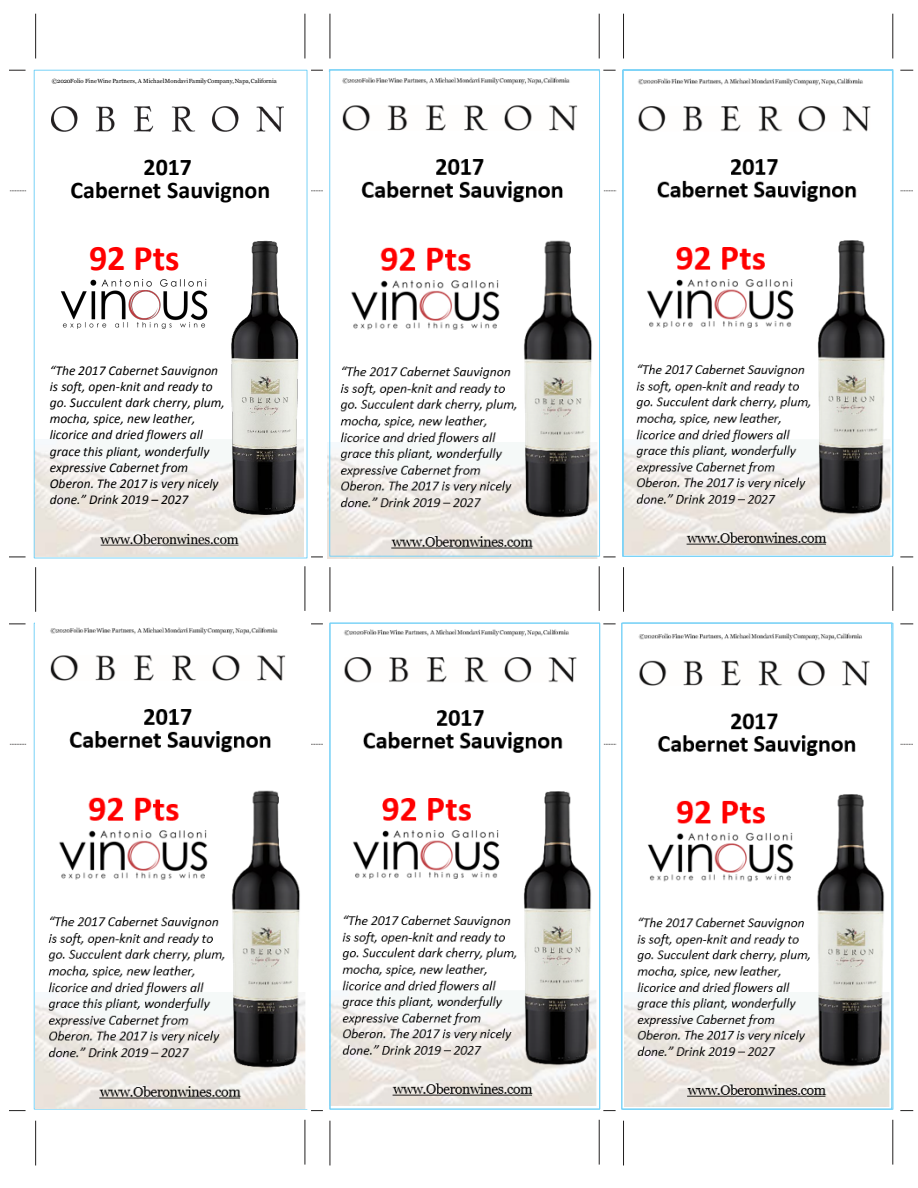
<style>
.page{position:relative;width:918px;height:1188px;background:#fff}
.page>*{position:absolute;margin:0;border:0;box-sizing:border-box;transform-origin:0 0}
.t1{font:700 36px "Calibri";color:#f00}
.t2{font:700 24px "Calibri";color:#000}
.t3{font:italic 13.5px/16.2px "Calibri";color:#000}
.t4{font:13.5px "Georgia";letter-spacing:-.015em;color:#000}
.t5{font:6px "Georgia";letter-spacing:.005em;color:#000}
</style>
<div class="page">
<svg style="left:9px;top:70px;width:17px;height:1px"></svg>
<svg style="left:311px;top:70px;width:12px;height:1px"></svg>
<svg style="left:311px;top:557px;width:12px;height:1px"></svg>
<svg style="left:311px;top:191px;width:12px;height:1px"></svg>
<svg style="left:10px;top:191px;width:16px;height:1px"></svg>
<svg style="left:9px;top:557px;width:17px;height:1px"></svg>
<hr style="left:35px;top:14px;width:1px;height:44px;background:#211f1f">
<hr style="left:35px;top:567px;width:1px;height:45px;background:#211f1f">
<hr style="left:305px;top:14px;width:1px;height:44px;background:#211f1f">
<hr style="left:305px;top:566px;width:1px;height:45px;background:#211f1f">
<svg style="left:603px;top:70px;width:13px;height:1px"></svg>
<svg style="left:900px;top:70px;width:13px;height:1px"></svg>
<svg style="left:900px;top:557px;width:13px;height:1px"></svg>
<svg style="left:900px;top:191px;width:13px;height:1px"></svg>
<svg style="left:604px;top:191px;width:12px;height:1px"></svg>
<svg style="left:603px;top:557px;width:13px;height:1px"></svg>
<hr style="left:623px;top:14px;width:1px;height:44px;background:#211f1f">
<hr style="left:623px;top:567px;width:1px;height:45px;background:#211f1f">
<hr style="left:892px;top:14px;width:1px;height:44px;background:#211f1f">
<hr style="left:892px;top:566px;width:1px;height:45px;background:#211f1f">
<svg style="left:9px;top:624px;width:17px;height:1px"></svg>
<svg style="left:311px;top:624px;width:12px;height:1px"></svg>
<svg style="left:311px;top:1110px;width:12px;height:1px"></svg>
<svg style="left:311px;top:744px;width:12px;height:1px"></svg>
<svg style="left:10px;top:744px;width:16px;height:1px"></svg>
<svg style="left:9px;top:1110px;width:17px;height:1px"></svg>
<hr style="left:35px;top:1121px;width:1px;height:44px;background:#211f1f">
<hr style="left:305px;top:1120px;width:1px;height:45px;background:#211f1f">
<svg style="left:603px;top:624px;width:13px;height:1px"></svg>
<svg style="left:900px;top:624px;width:13px;height:1px"></svg>
<svg style="left:900px;top:1110px;width:13px;height:1px"></svg>
<svg style="left:900px;top:744px;width:13px;height:1px"></svg>
<svg style="left:604px;top:744px;width:12px;height:1px"></svg>
<svg style="left:603px;top:1110px;width:13px;height:1px"></svg>
<hr style="left:623px;top:1121px;width:1px;height:44px;background:#211f1f">
<hr style="left:892px;top:1120px;width:1px;height:45px;background:#211f1f">
<hr style="left:330px;top:14px;width:1px;height:44px;background:#211f1f">
<hr style="left:330px;top:567px;width:1px;height:45px;background:#211f1f">
<hr style="left:599px;top:14px;width:1px;height:44px;background:#211f1f">
<hr style="left:599px;top:566px;width:1px;height:45px;background:#211f1f">
<hr style="left:330px;top:1121px;width:1px;height:44px;background:#211f1f">
<hr style="left:599px;top:1120px;width:1px;height:45px;background:#211f1f">
<img style="left:36px;top:451px;width:268px;height:105px">
<img style="left:36px;top:627px;width:270px;height:482px">
<img style="left:624px;top:633px;width:266px;height:473px">
<img style="left:332px;top:629px;width:265px;height:477px">
<img style="left:625px;top:78px;width:266px;height:477px">
<img style="left:328px;top:77px;width:270px;height:481px">
<img style="left:219px;top:232px;width:89px;height:287px">
<div style="left:329px;top:70px;width:271px;height:487px;border:1px solid #79d2f7"></div>
<div style="left:623px;top:70px;width:270px;height:487px;border:1px solid #79d2f7"></div>
<div style="left:330px;top:623px;width:270px;height:487px;border:1px solid #79d2f7"></div>
<div style="left:621px;top:623px;width:271px;height:487px;border:1px solid #79d2f7"></div>
<img style="left:60px;top:280px;width:148px;height:48px">
<img style="left:52px;top:106px;width:232px;height:25px">
<svg style="left:101px;top:545px;width:137px;height:1px"></svg>
<p class="t5" style="left:52px;top:77px;width:226px">©2020Folio FineWine Partners, A MichaelMondaviFamilyCompany,Napa,California</p>
<p class="t2" style="left:144px;top:150px;width:50px">2017</p>
<p class="t2" style="left:71px;top:173px;width:201px">Cabernet Sauvignon</p>
<p class="t1" style="left:89px;top:232px;width:92px">92 Pts</p>
<p class="t3" style="left:50px;top:361px;width:177px">“The 2017 Cabernet Sauvignon is soft, open-knit and ready to go. Succulent dark cherry, plum, mocha, spice, new leather, licorice and dried flowers all grace this pliant, wonderfully expressive Cabernet from<br>Oberon. The 2017 is very nicely done.” Drink 2019 – 2027</p>
<p class="t4" style="left:101px;top:531px;width:140px">www.Oberonwines.com</p>
</div>
